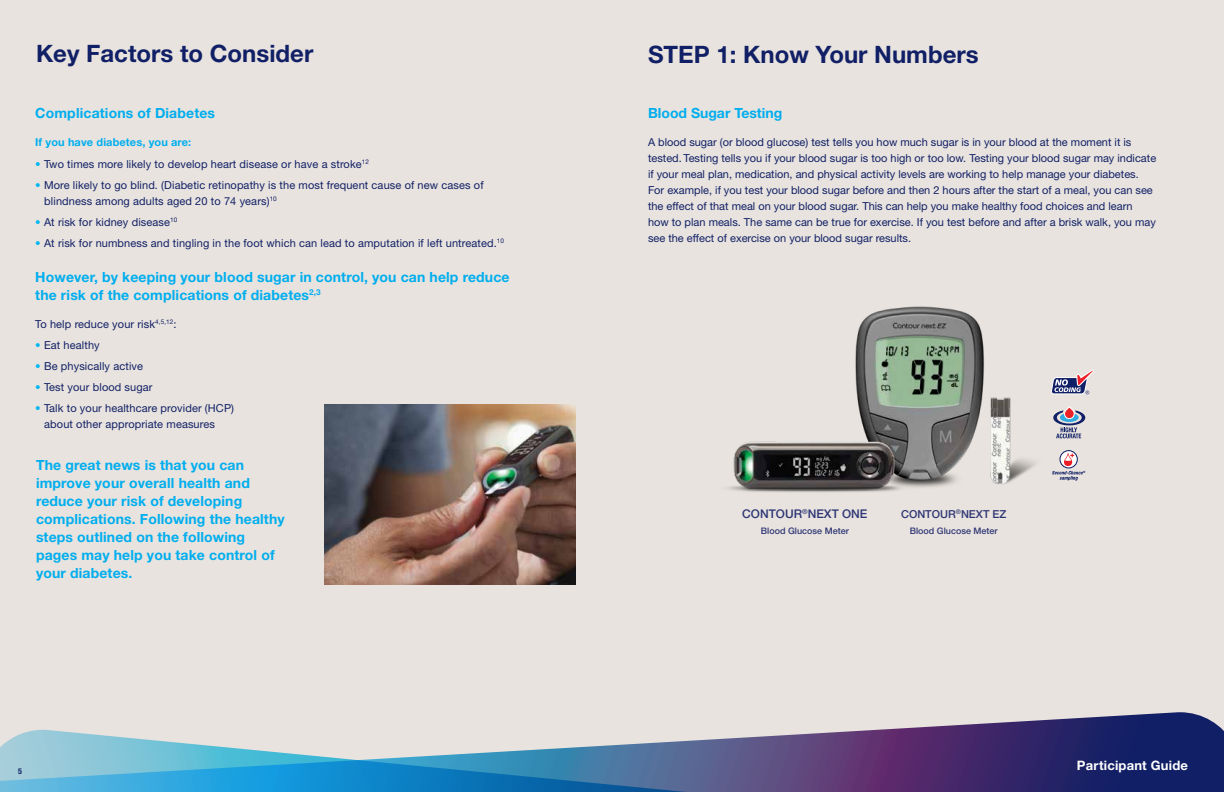
<style>
.page{position:relative;width:1224px;height:792px;background:#e8e3de}
.page>*{position:absolute;margin:0;border:0;box-sizing:border-box;transform-origin:0 0}
.t1{font:700 24px "Helvetica Neue LT Std";color:#112066}
.t2{font:700 14px/18px "Helvetica Neue LT Std";letter-spacing:.01em;color:#00aeef}
.t3{font:700 13px "Helvetica Neue LT Std";letter-spacing:.015em;color:#fff}
.t4{font:500 12px "Helvetica Neue LT Std";color:#2e3675}
.t5{font:11px/16px "Helvetica Neue LT Std";color:#112066}
.t6{font:700 11px "Helvetica Neue LT Std";letter-spacing:.01em;color:#00aeef}
.t7{font:500 11px "Helvetica Neue LT Std";color:#2e3675}
.t8{font:500 9px "Helvetica Neue LT Std";color:#2e3675}
.t9{font:700 condensed 8px "Helvetica Neue LT Std";color:#112066}
.s1{color:#00b6f1}
</style>
<div class="page">
<svg style="left:40px;top:712px;width:1184px;height:80px"></svg>
<svg style="left:0;top:730px;width:1187px;height:62px"></svg>
<img style="left:728px;top:306px;width:348px;height:187px">
<svg style="left:1051px;top:369px;width:43px;height:25px"></svg>
<svg style="left:1059px;top:450px;width:19px;height:18px"></svg>
<svg style="left:1061px;top:451px;width:16px;height:16px"></svg>
<svg style="left:1052px;top:453px;width:33px;height:28px"></svg>
<svg style="left:1053px;top:405px;width:32px;height:33px"></svg>
<img style="left:324px;top:404px;width:252px;height:180px">
<h1 class="t1" style="left:36px;top:39px;width:279px">Key Factors to Consider</h1>
<p class="t2" style="left:35px;top:104px;width:181px">Complications of Diabetes</p>
<p class="t6" style="left:35px;top:135px;width:157px">If you have diabetes, you are:</p>
<p class="t5" style="left:35px;top:156px;width:335px"><span class="s1">•</span> Two times more likely to develop heart disease or have a stroke<sup>12</sup></p>
<p class="t5" style="left:44px;top:177px;width:441px;text-indent:-9px"><span class="s1">•</span> More likely to go blind. (Diabetic retinopathy is the most frequent cause of new cases of blindness among adults aged 20 to 74 years)<sup>10</sup></p>
<p class="t5" style="left:35px;top:214px;width:144px"><span class="s1">•</span> At risk for kidney disease<sup>10</sup></p>
<p class="t5" style="left:35px;top:235px;width:470px"><span class="s1">•</span> At risk for numbness and tingling in the foot which can lead to amputation if left untreated.<sup>10</sup></p>
<p class="t2" style="left:35px;top:268px;width:476px">However, by keeping your blood sugar in control, you can help reduce the risk of the complications of diabetes<sup>2,3</sup></p>
<p class="t5" style="left:35px;top:316px;width:143px">To help reduce your risk<sup>4,5,12</sup>:</p>
<p class="t5" style="left:35px;top:337px;width:66px"><span class="s1">•</span> Eat healthy</p>
<p class="t5" style="left:35px;top:358px;width:109px"><span class="s1">•</span> Be physically active</p>
<p class="t5" style="left:35px;top:379px;width:119px"><span class="s1">•</span> Test your blood sugar</p>
<p class="t5" style="left:44px;top:400px;width:191px;text-indent:-9px"><span class="s1">•</span> Talk to your healthcare provider (HCP) about other appropriate measures</p>
<p class="t2" style="left:36px;top:456px;width:250px">The great news is that you can improve your overall health and reduce your risk of developing complications. Following the healthy steps outlined on the following pages may help you take control of your diabetes.</p>
<h1 class="t1" style="left:648px;top:39px;width:332px">STEP 1: Know Your Numbers</h1>
<p class="t2" style="left:648px;top:104px;width:136px">Blood Sugar Testing</p>
<p class="t5" style="left:648px;top:134px;width:510px">A blood sugar (or blood glucose) test tells you how much sugar is in your blood at the moment it is tested. Testing tells you if your blood sugar is too high or too low. Testing your blood sugar may indicate if your meal plan, medication, and physical activity levels are working to help manage your diabetes.<br>For example, if you test your blood sugar before and then 2 hours after the start of a meal, you can see the effect of that meal on your blood sugar. This can help you make healthy food choices and learn<br>how to plan meals. The same can be true for exercise. If you test before and after a brisk walk, you may see the effect of exercise on your blood sugar results.</p>
<p class="t4" style="left:742px;top:507px;width:127px">CONTOUR<sup>®</sup>NEXT ONE</p>
<p class="t8" style="left:761px;top:526px;width:90px">Blood Glucose Meter</p>
<p class="t7" style="left:901px;top:507px;width:107px">CONTOUR<sup>®</sup>NEXT EZ</p>
<p class="t8" style="left:910px;top:525px;width:90px">Blood Glucose Meter</p>
<p class="t9" style="left:18px;top:766px;width:5px">5</p>
<p class="t3" style="left:1077px;top:758px;width:113px">Participant Guide</p>
</div>
